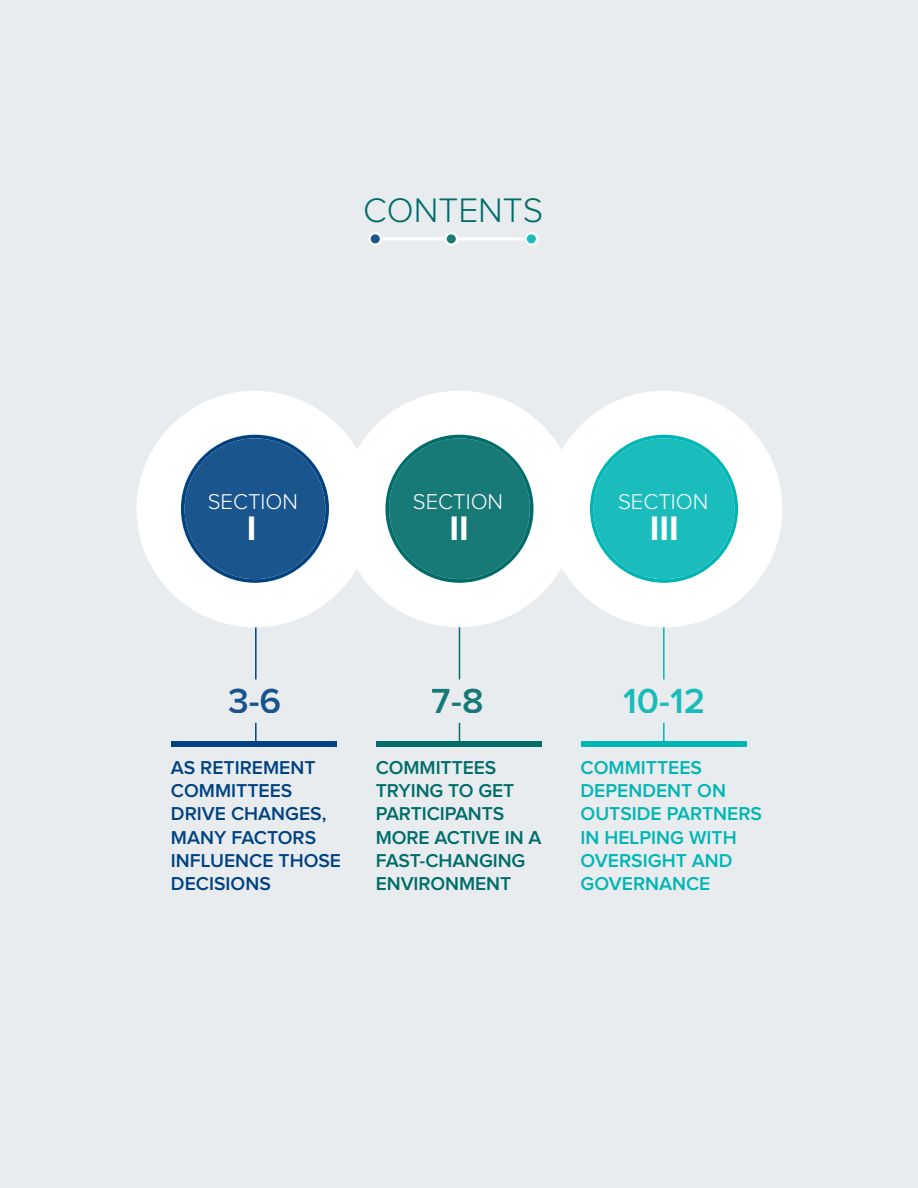
<style>
.page{position:relative;width:918px;height:1188px;background:#e9ecee}
.page>*{position:absolute;margin:0;border:0;box-sizing:border-box;transform-origin:0 0}
.t1{font:600 36.15px "Proxima Nova";color:#00b6b5}
.t2{font:600 36.15px "Proxima Nova";color:#004282}
.t3{font:600 36.15px "Proxima Nova";color:#006d6a}
.t4{font:300 35.25px "Proxima Nova";color:#006d6a}
.t5{font:700 35.25px "Proxima Nova";color:#fff}
.t6{font:300 22.2px "Proxima Nova";color:#fff}
.t7{font:600 19.35px/23.2px "Proxima Nova";color:#00b6b5}
.t8{font:600 19.35px/23.2px "Proxima Nova";letter-spacing:-.005em;color:#006d6a}
.t9{font:600 19.35px/23.2px "Proxima Nova";color:#004282}
</style>
<div class="page">
<svg style="left:368px;top:232px;width:14px;height:14px"></svg>
<div style="left:525px;top:232px;width:14px;height:14px;background:#fff;border-radius:50%"></div>
<svg style="left:380px;top:237px;width:147px;height:3px"></svg>
<svg style="left:444px;top:232px;width:14px;height:14px"></svg>
<svg style="left:371px;top:234px;width:9px;height:9px"></svg>
<svg style="left:527px;top:234px;width:9px;height:9px"></svg>
<svg style="left:447px;top:234px;width:9px;height:9px"></svg>
<div style="left:171px;top:741px;width:165px;height:6px;background:#004282"></div>
<svg style="left:255px;top:723px;width:2px;height:18px"></svg>
<hr style="left:255px;top:568px;width:2px;height:111px;background:#004282">
<div style="left:377px;top:741px;width:165px;height:6px;background:#006d6a"></div>
<svg style="left:459px;top:723px;width:1px;height:18px"></svg>
<hr style="left:459px;top:568px;width:1px;height:111px;background:#006d6a">
<div style="left:581px;top:741px;width:165px;height:6px;background:#00b6b5"></div>
<svg style="left:663px;top:723px;width:2px;height:18px"></svg>
<hr style="left:663px;top:568px;width:2px;height:111px;background:#00b6b5">
<svg style="left:137px;top:391px;width:204px;height:236px;fill:#fff"></svg>
<svg style="left:341px;top:391px;width:205px;height:236px;fill:#fff"></svg>
<svg style="left:546px;top:391px;width:236px;height:236px;fill:#fff"></svg>
<svg style="left:181px;top:435px;width:148px;height:148px;background:#114e8a"></svg>
<div style="left:185px;top:438px;width:140px;height:141px;background:#1a558e;border-radius:50%"></div>
<svg style="left:385px;top:435px;width:149px;height:148px;background:#177977"></svg>
<div style="left:389px;top:438px;width:141px;height:141px;background:#177a77;border-radius:50%"></div>
<svg style="left:590px;top:435px;width:148px;height:148px;background:#10bab9"></svg>
<div style="left:594px;top:438px;width:140px;height:141px;background:#1abdbc;border-radius:50%"></div>
<h2 class="t4" style="left:363px;top:194px;width:182px">CONTENTS</h2>
<p class="t6" style="left:208px;top:491px;width:92px">SECTION</p>
<h2 class="t5" style="left:247px;top:513px;width:11px">I</h2>
<p class="t6" style="left:413px;top:491px;width:92px">SECTION</p>
<h2 class="t5" style="left:450px;top:513px;width:21px">II</h2>
<p class="t6" style="left:618px;top:491px;width:92px">SECTION</p>
<h2 class="t5" style="left:650px;top:513px;width:30px">III</h2>
<h1 class="t2" style="left:228px;top:684px;width:55px">3-6</h1>
<h1 class="t3" style="left:432px;top:684px;width:53px">7-8</h1>
<h1 class="t1" style="left:623px;top:684px;width:84px">10-12</h1>
<p class="t9" style="left:171px;top:757px;width:172px">AS RETIREMENT<br>COMMITTEES<br>DRIVE CHANGES,<br>MANY FACTORS<br>INFLUENCE THOSE<br>DECISIONS</p>
<p class="t8" style="left:376px;top:757px;width:167px">COMMITTEES<br>TRYING TO GET<br>PARTICIPANTS<br>MORE ACTIVE IN A<br>FAST-CHANGING<br>ENVIRONMENT</p>
<p class="t7" style="left:581px;top:757px;width:183px">COMMITTEES<br>DEPENDENT ON<br>OUTSIDE PARTNERS<br>IN HELPING WITH<br>OVERSIGHT AND<br>GOVERNANCE</p>
</div>
